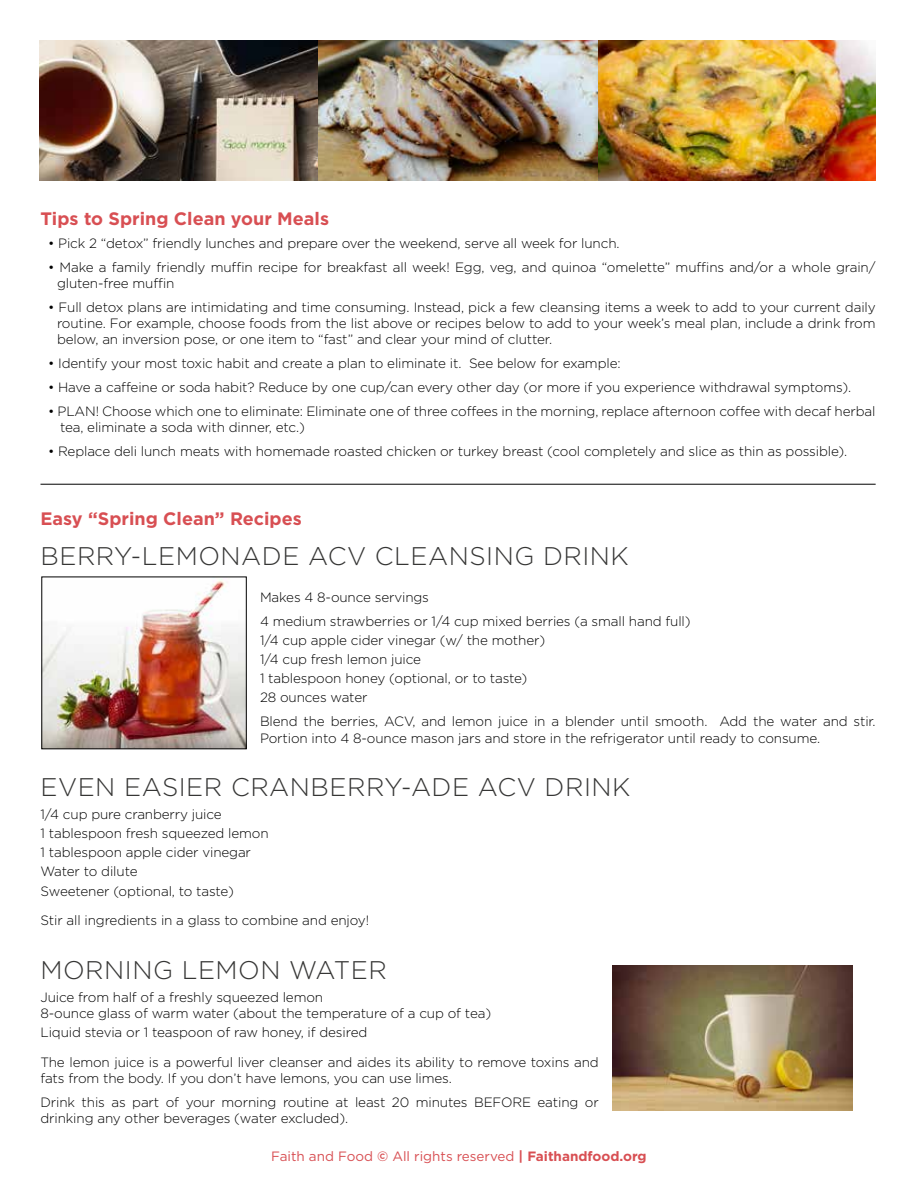
<style>
.page{position:relative;width:918px;height:1188px;background:#fff}
.page>*{position:absolute;margin:0;border:0;box-sizing:border-box;transform-origin:0 0}
.t1{font:300 25.5px "Gotham HTF";letter-spacing:.02em;color:#363635}
.t2{font:700 18px "Gotham HTF";color:#d84f53}
.t3{font:300 13.5px/16.2px "Gotham HTF";letter-spacing:-.01em;color:#000}
.t4{font:13.5px "Gotham HTF";color:#d84f53}
.s1{font-weight:700}
</style>
<div class="page">
<img style="left:44px;top:579px;width:201px;height:168px">
<div style="left:42px;top:577px;width:205px;height:172px;border:1px solid #000"></div>
<hr style="left:40px;top:484px;width:836px;height:1px;background:#000">
<img style="left:612px;top:966px;width:241px;height:144px">
<img style="left:40px;top:40px;width:836px;height:141px">
<h2 class="t2" style="left:40px;top:208px;width:290px">Tips to Spring Clean your Meals</h2>
<p class="t3" style="left:48px;top:234px;width:573px">• Pick 2 “detox” friendly lunches and prepare over the weekend, serve all week for lunch.</p>
<p class="t3" style="left:57px;top:259px;width:820px;text-indent:-9px">• Make a family friendly muffin recipe for breakfast all week! Egg, veg, and quinoa “omelette” muffins and/or a whole grain/ gluten-free muffin</p>
<p class="t3" style="left:57px;top:299px;width:820px;text-align:justify;text-indent:-9px">• Full detox plans are intimidating and time consuming. Instead, pick a few cleansing items a week to add to your current daily routine. For example, choose foods from the list above or recipes below to add to your week’s meal plan, include a drink from below, an inversion pose, or one item to “fast” and clear your mind of clutter.</p>
<p class="t3" style="left:48px;top:355px;width:574px">• Identify your most toxic habit and create a plan to eliminate it. See below for example:</p>
<p class="t3" style="left:48px;top:379px;width:805px">• Have a caffeine or soda habit? Reduce by one cup/can every other day (or more if you experience withdrawal symptoms).</p>
<p class="t3" style="left:60px;top:403px;width:817px;text-indent:-12px">• PLAN! Choose which one to eliminate: Eliminate one of three coffees in the morning, replace afternoon coffee with decaf herbal tea, eliminate a soda with dinner, etc.)</p>
<p class="t3" style="left:48px;top:443px;width:801px">• Replace deli lunch meats with homemade roasted chicken or turkey breast (cool completely and slice as thin as possible).</p>
<h2 class="t2" style="left:40px;top:509px;width:263px">Easy “Spring Clean” Recipes</h2>
<h1 class="t1" style="left:40px;top:542px;width:590px">BERRY-LEMONADE ACV CLEANSING DRINK</h1>
<p class="t3" style="left:260px;top:585px;width:432px;line-height:24px">Makes 4 8-ounce servings<br>4 medium strawberries or 1/4 cup mixed berries (a small hand full)</p>
<p class="t3" style="left:260px;top:630px;width:287px;line-height:19.2px">1/4 cup apple cider vinegar (w/ the mother)<br>1/4 cup fresh lemon juice<br>1 tablespoon honey (optional, or to taste)<br>28 ounces water</p>
<p class="t3" style="left:260px;top:713px;width:617px">Blend the berries, ACV, and lemon juice in a blender until smooth. Add the water and stir.<br>Portion into 4 8-ounce mason jars and store in the refrigerator until ready to consume.</p>
<h1 class="t1" style="left:40px;top:773px;width:591px">EVEN EASIER CRANBERRY-ADE ACV DRINK</h1>
<p class="t3" style="left:40px;top:804px;width:230px;line-height:19.2px">1/4 cup pure cranberry juice<br>1 tablespoon fresh squeezed lemon<br>1 tablespoon apple cider vinegar<br>Water to dilute<br>Sweetener (optional, to taste)</p>
<p class="t3" style="left:40px;top:912px;width:330px">Stir all ingredients in a glass to combine and enjoy!</p>
<h1 class="t1" style="left:40px;top:956px;width:348px">MORNING LEMON WATER</h1>
<p class="t3" style="left:40px;top:988px;width:452px">Juice from half of a freshly squeezed lemon<br>8-ounce glass of warm water (about the temperature of a cup of tea)</p>
<p class="t3" style="left:40px;top:1024px;width:328px">Liquid stevia or 1 teaspoon of raw honey, if desired</p>
<p class="t3" style="left:40px;top:1054px;width:560px">The lemon juice is a powerful liver cleanser and aides its ability to remove toxins and fats from the body. If you don’t have lemons, you can use limes.</p>
<p class="t3" style="left:40px;top:1094px;width:560px">Drink this as part of your morning routine at least 20 minutes BEFORE eating or drinking any other beverages (water excluded).</p>
<p class="t4" style="left:271px;top:1148px;width:377px">Faith and Food <span class="s1">©</span> All rights reserved <span class="s1">| Faithandfood.org</span></p>
</div>
